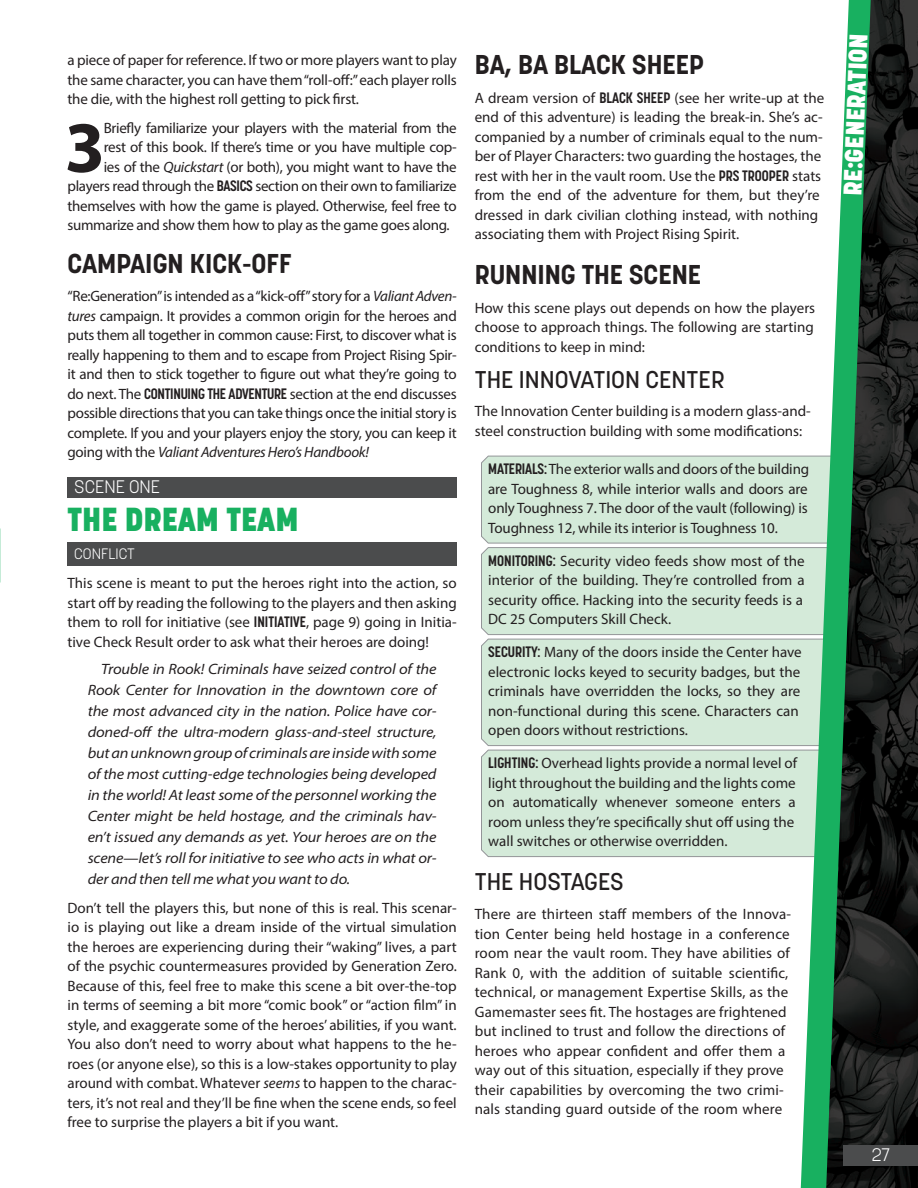
<style>
.page{position:relative;width:918px;height:1188px;background:#fff}
.page>*{position:absolute;margin:0;border:0;box-sizing:border-box;transform-origin:0 0}
.Text__Body{font:700 72.9px "Myriad Pro";color:#231f20}
.Header_1{font:800 33px "Korolev";color:#18b060}
.Header_2{font:700 27px "Korolev";color:#231f20}
.t1{font:800 25.5px "Korolev";color:#fff}
.Header_3{font:500 24px "Korolev";color:#231f20}
.Header_4_Bar_1{font:300 18px "Korolev";color:#fff}
.Text__Body-2{font:15px/19.5px "Myriad Pro";color:#231f20;text-align:justify}
.Text__Boxed{font:15px/19.5px "Myriad Pro";color:#231f20;text-align:justify}
.Text__Player{font:italic semi-expanded 15px/21px "Myriad Pro";letter-spacing:-.01em;color:#231f20;text-align:justify}
.Text__Body-3{font:15px "Myriad Pro";letter-spacing:-.02em;color:#231f20}
.Header_5_Bar{font:300 15px "Korolev";color:#fff}
.s1{font-style:italic}
.s2{font-family:"Korolev Condensed";font-weight:700}
</style>
<div class="page">
<div style="left:68px;top:477px;width:389px;height:21px;background:#4b4c4d"></div>
<div style="left:68px;top:543px;width:389px;height:23px;background:#4b4c4d"></div>
<div style="left:481px;top:456px;width:319px;height:401px;background:#d4ead9"></div>
<svg style="left:800px;top:455px;width:25px;height:733px;background:#8fd5ae"></svg>
<img style="left:825px;top:0;width:93px;height:1188px">
<div style="left:844px;top:1145px;width:74px;height:21px;background:#4b4c4d"></div>
<p class="Text__Body-2" style="left:68px;top:50px;width:391px">a piece of paper for reference. If two or more players want to play the same character, you can have them “roll-off:” each player rolls the die, with the highest roll getting to pick first.</p>
<p class="Text__Body" style="left:65px;top:100px;width:42px">3</p>
<p class="Text__Body-3" style="left:104px;top:119px;width:355px">Briefly familiarize your players with the material from the</p>
<p class="Text__Body-3" style="left:104px;top:138px;width:355px">rest of this book. If there’s time or you have multiple cop-</p>
<p class="Text__Body-3" style="left:104px;top:158px;width:355px">ies of the <span class="s1">Quickstart</span> (or both), you might want to have the</p>
<p class="Text__Body-3" style="left:68px;top:177px;width:391px">players read through the <span class="s2">BASICS</span> section on their own to familiarize</p>
<p class="Text__Body-3" style="left:68px;top:197px;width:391px">themselves with how the game is played. Otherwise, feel free to</p>
<p class="Text__Body-3" style="left:68px;top:216px;width:384px">summarize and show them how to play as the game goes along.</p>
<p class="Header_2" style="left:68px;top:246px;width:226px">CAMPAIGN KICK-OFF</p>
<p class="Text__Body-2" style="left:68px;top:286px;width:391px">“Re:Generation” is intended as a “kick-off” story for a <span class="s1">Valiant Adven&shy;tures</span> campaign. It provides a common origin for the heroes and puts them all together in common cause: First, to discover what is really happening to them and to escape from Project Rising Spir&shy;it and then to stick together to figure out what they’re going to do next. The <span class="s2">CONTINUING THE ADVENTURE</span> section at the end discusses possible directions that you can take things once the initial story is complete. If you and your players enjoy the story, you can keep it going with the <span class="s1">Valiant Adventures Hero’s Handbook!</span></p>
<p class="Header_4_Bar_1" style="left:74px;top:475px;width:88px">SCENE ONE</p>
<p class="Header_1" style="left:68px;top:498px;width:233px">THE DREAM TEAM</p>
<p class="Header_5_Bar" style="left:74px;top:545px;width:62px">CONFLICT</p>
<p class="Text__Body-2" style="left:68px;top:573px;width:391px">This scene is meant to put the heroes right into the action, so start off by reading the following to the players and then asking them to roll for initiative (see <span class="s2">INITIATIVE</span>, page 9) going in Initia&shy;tive Check Result order to ask what their heroes are doing!</p>
<p class="Text__Player" style="left:88px;top:658px;width:350px;text-indent:14px">Trouble in Rook! Criminals have seized control of the Rook Center for Innovation in the downtown core of the most advanced city in the nation. Police have cor&shy;doned-off the ultra-modern glass-and-steel structure, but an unknown group of criminals are inside with some of the most cutting-edge technologies being developed in the world! At least some of the personnel working the Center might be held hostage, and the criminals hav&shy;en’t issued any demands as yet. Your heroes are on the scene—let’s roll for initiative to see who acts in what or&shy;der and then tell me what you want to do.</p>
<p class="Text__Body-2" style="left:68px;top:898px;width:391px">Don’t tell the players this, but none of this is real. This scenar&shy;io is playing out like a dream inside of the virtual simulation the heroes are experiencing during their “waking” lives, a part of the psychic countermeasures provided by Generation Zero.<br>Because of this, feel free to make this scene a bit over-the-top in terms of seeming a bit more “comic book” or “action film” in style, and exaggerate some of the heroes’ abilities, if you want.<br>You also don’t need to worry about what happens to the he&shy;roes (or anyone else), so this is a low-stakes opportunity to play around with combat. Whatever <span class="s1">seems</span> to happen to the charac&shy;ters, it’s not real and they’ll be fine when the scene ends, so feel free to surprise the players a bit if you want.</p>
<p class="Header_2" style="left:475px;top:48px;width:231px">BA, BA BLACK SHEEP</p>
<p class="Text__Body-2" style="left:475px;top:88px;width:351px;text-align:left">A dream version of <span class="s2">BLACK SHEEP</span> (see her write-up at the end of this adventure) is leading the break-in. She’s ac&shy;companied by a number of criminals equal to the num&shy;ber of Player Characters: two guarding the hostages, the rest with her in the vault room. Use the <span class="s2">PRS TROOPER</span> stats from the end of the adventure for them, but they’re dressed in dark civilian clothing instead, with nothing associating them with Project Rising Spirit.</p>
<p class="Header_2" style="left:475px;top:258px;width:228px">RUNNING THE SCENE</p>
<p class="Text__Body-2" style="left:475px;top:298px;width:342px">How this scene plays out depends on how the players choose to approach things. The following are starting conditions to keep in mind:</p>
<p class="Header_3" style="left:475px;top:364px;width:251px">THE INNOVATION CENTER</p>
<p class="Text__Body-2" style="left:475px;top:401px;width:337px">The Innovation Center building is a modern glass-and&shy;steel construction building with some modifications:</p>
<p class="Text__Boxed" style="left:488px;top:459px;width:322px"><span class="s2">MATERIALS:</span> The exterior walls and doors of the building are Toughness 8, while interior walls and doors are only Toughness 7. The door of the vault (following) is Toughness 12, while its interior is Toughness 10.</p>
<p class="Text__Boxed" style="left:488px;top:551px;width:318px"><span class="s2">MONITORING:</span> Security video feeds show most of the interior of the building. They’re controlled from a security office. Hacking into the security feeds is a DC 25 Computers Skill Check.</p>
<p class="Text__Boxed" style="left:488px;top:642px;width:315px;text-align:left"><span class="s2">SECURITY:</span> Many of the doors inside the Center have electronic locks keyed to security badges, but the criminals have overridden the locks, so they are non-functional during this scene. Characters can open doors without restrictions.</p>
<p class="Text__Boxed" style="left:488px;top:753px;width:311px;text-align:left"><span class="s2">LIGHTING:</span> Overhead lights provide a normal level of light throughout the building and the lights come on automatically whenever someone enters a room unless they’re specifically shut off using the wall switches or otherwise overridden.</p>
<p class="Header_3" style="left:475px;top:867px;width:150px">THE HOSTAGES</p>
<p class="Text__Body-2" style="left:475px;top:904px;width:318px;text-align:left">There are thirteen staff members of the Innova&shy;tion Center being held hostage in a conference room near the vault room. They have abilities of Rank 0, with the addition of suitable scientific, technical, or management Expertise Skills, as the Gamemaster sees fit. The hostages are frightened but inclined to trust and follow the directions of heroes who appear confident and offer them a way out of this situation, especially if they prove their capabilities by overcoming the two crimi&shy;nals standing guard outside of the room where</p>
<h3 class="t1" style="left:837px;top:195px;width:61px;rotate:-88deg">Re:Generation</h3>
<p class="Header_4_Bar_1" style="left:872px;top:1143px;width:20px">27</p>
</div>
